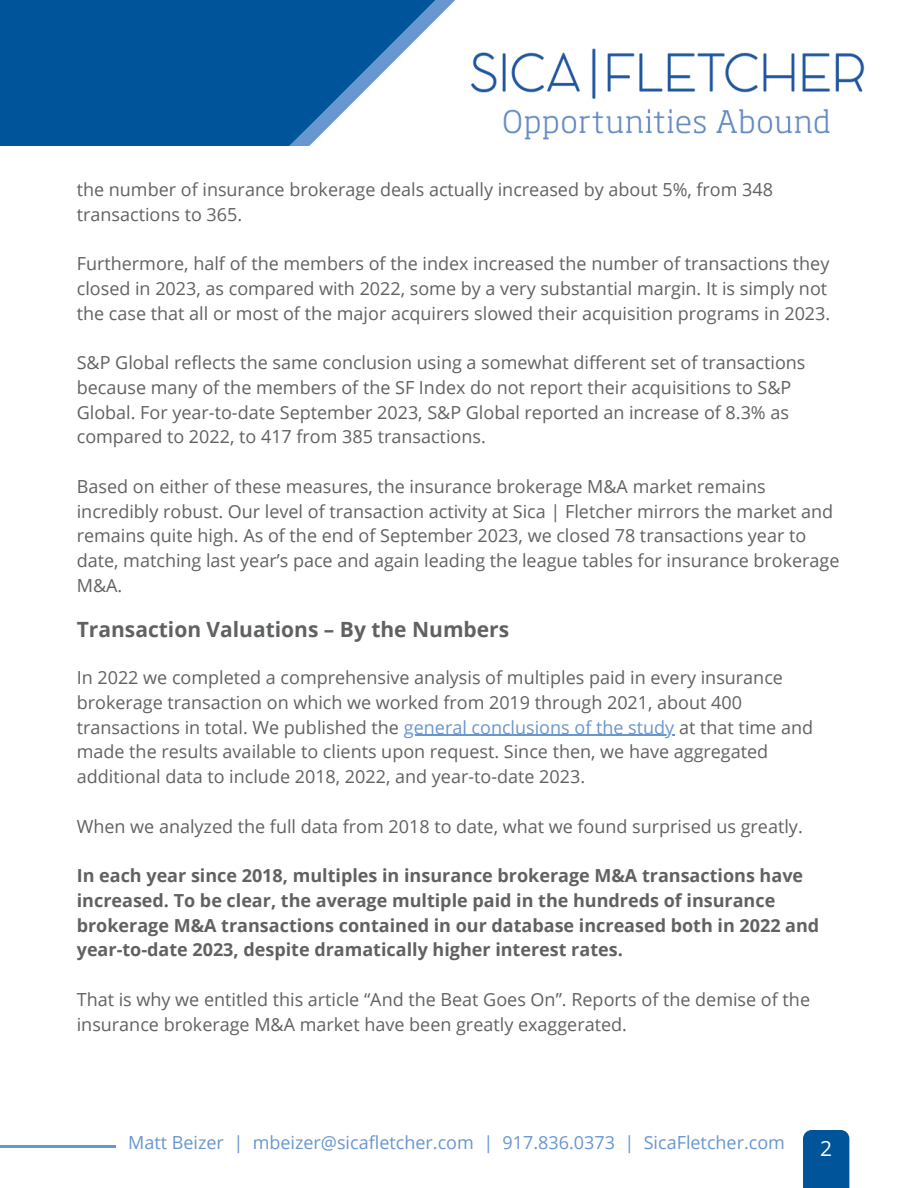
<style>
.page{position:relative;width:918px;height:1188px;background:#fff}
.page>*{position:absolute;margin:0;border:0;box-sizing:border-box;transform-origin:0 0}
.t1{font:700 21px "Open Sans";color:#606161}
.t2{font:21px "Open Sans";color:#fff}
.t3{font:18px/24.8px "Open Sans";color:#606161}
.t4{font:700 18px/24.8px "Open Sans";color:#606161}
.t5{font:18px "Open Sans";color:#6896cf}
.s1{color:#6896cf}
</style>
<div class="page">
<div style="left:0;top:0;width:289px;height:148px;background:#00549a"></div>
<img style="left:814px;top:53px;width:51px;height:81px">
<svg style="left:289px;top:0;width:525px;height:146px"></svg>
<div style="left:803px;top:1130px;width:46px;height:58px;background:#00549a"></div>
<div style="left:0;top:146px;width:327px;height:15px;background:#fff"></div>
<hr style="left:404px;top:735px;width:271px;height:1px;background:#6896cf">
<hr style="left:0;top:1146px;width:116px;height:2px;background:#6896cf">
<p class="t3" style="left:77px;top:177px;width:698px">the number of insurance brokerage deals actually increased by about 5%, from 348 transactions to 365.</p>
<p class="t3" style="left:77px;top:251px;width:755px">Furthermore, half of the members of the index increased the number of transactions they closed in 2023, as compared with 2022, some by a very substantial margin. It is simply not the case that all or most of the major acquirers slowed their acquisition programs in 2023.</p>
<p class="t3" style="left:77px;top:350px;width:730px">S&amp;P Global reflects the same conclusion using a somewhat different set of transactions because many of the members of the SF Index do not report their acquisitions to S&amp;P Global. For year-to-date September 2023, S&amp;P Global reported an increase of 8.3% as compared to 2022, to 417 from 385 transactions.</p>
<p class="t3" style="left:77px;top:474px;width:764px">Based on either of these measures, the insurance brokerage M&amp;A market remains incredibly robust. Our level of transaction activity at Sica | Fletcher mirrors the market and remains quite high. As of the end of September 2023, we closed 78 transactions year to date, matching last year’s pace and again leading the league tables for insurance brokerage M&amp;A.</p>
<p class="t1" style="left:77px;top:615px;width:434px">Transaction Valuations – By the Numbers</p>
<p class="t3" style="left:77px;top:665px;width:738px">In 2022 we completed a comprehensive analysis of multiples paid in every insurance brokerage transaction on which we worked from 2019 through 2021, about 400 transactions in total. We published the <span class="s1">general conclusions of the study</span> at that time and made the results available to clients upon request. Since then, we have aggregated additional data to include 2018, 2022, and year-to-date 2023.</p>
<p class="t3" style="left:77px;top:813px;width:728px">When we analyzed the full data from 2018 to date, what we found surprised us greatly.</p>
<p class="t4" style="left:77px;top:863px;width:744px">In each year since 2018, multiples in insurance brokerage M&amp;A transactions have increased. To be clear, the average multiple paid in the hundreds of insurance brokerage M&amp;A transactions contained in our database increased both in 2022 and year-to-date 2023, despite dramatically higher interest rates.</p>
<p class="t3" style="left:77px;top:987px;width:735px">That is why we entitled this article “And the Beat Goes On”. Reports of the demise of the insurance brokerage M&amp;A market have been greatly exaggerated.</p>
<p class="t5" style="left:128px;top:1130px;width:658px">Matt Beizer | mbeizer@sicafletcher.com | 917.836.0373 | SicaFletcher.com</p>
<p class="t2" style="left:820px;top:1133px;width:13px">2</p>
</div>
